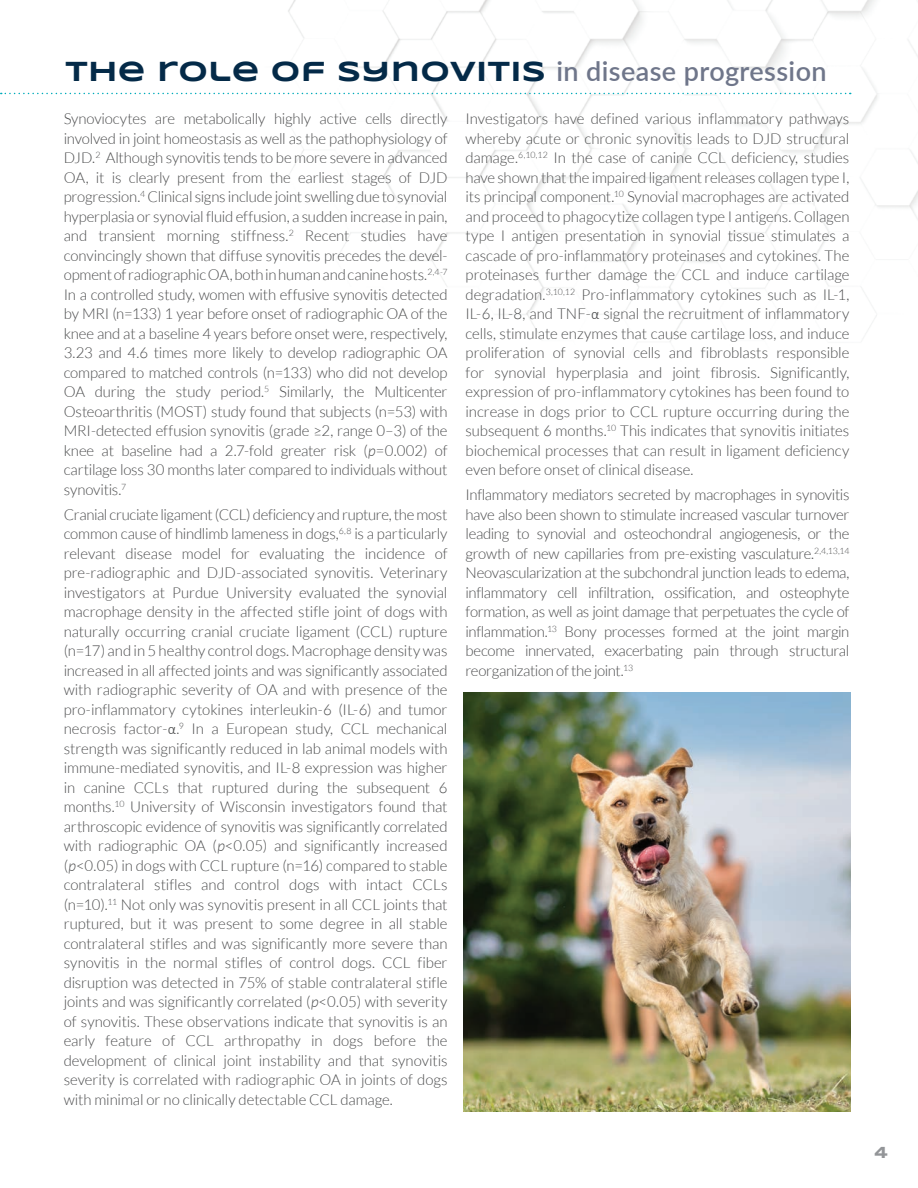
<style>
.page{position:relative;width:918px;height:1188px;background:#fff}
.page>*{position:absolute;margin:0;border:0;box-sizing:border-box;transform-origin:0 0}
.t1{font:600 27px "Lato";letter-spacing:.015em;color:#6f768a}
.t2{font:700 16.5px "Syncopate";color:#939598}
.t3{font:300 15px/19.5px "Lato";letter-spacing:-.01em;color:#4b4c4d;text-align:justify}
.s1{font-family:"Syncopate";font-weight:700;font-size:28.5px;color:#042a48}
.s2{font-style:italic}
.s3{font-family:"Calibri"}
</style>
<div class="page">
<img style="left:195px;top:0;width:723px;height:342px">
<svg style="left:1px;top:93px;width:850px;height:1px"></svg>
<img style="left:464px;top:692px;width:386px;height:419px">
<h1 class="t1" style="left:65px;top:51px;width:763px"><span class="s1">THE ROLE OF SYNOVITIS</span> in disease progression</h1>
<p class="t3" style="left:64px;top:109px;width:385px">Synoviocytes are metabolically highly active cells directly involved in joint homeostasis as well as the pathophysiology of DJD.<sup>2</sup> Although synovitis tends to be more severe in advanced OA, it is clearly present from the earliest stages of DJD progression.<sup>4</sup> Clinical signs include joint swelling due to synovial hyperplasia or synovial fluid effusion, a sudden increase in pain, and transient morning stiffness.<sup>2</sup> Recent studies have convincingly shown that diffuse synovitis precedes the devel&shy;opment of radiographic OA, both in human and canine hosts.<sup>2,4-7<br></sup>In a controlled study, women with effusive synovitis detected by MRI (n=133) 1 year before onset of radiographic OA of the knee and at a baseline 4 years before onset were, respectively, 3.23 and 4.6 times more likely to develop radiographic OA compared to matched controls (n=133) who did not develop OA during the study period.<sup>5</sup> Similarly, the Multicenter Osteoarthritis (MOST) study found that subjects (n=53) with MRI-detected effusion synovitis (grade ≥2, range 0–3) of the knee at baseline had a 2.7-fold greater risk (<span class="s2">p</span>=0.002) of cartilage loss 30 months later compared to individuals without synovitis.<sup>7</sup></p>
<p class="t3" style="left:64px;top:505px;width:385px">Cranial cruciate ligament (CCL) deficiency and rupture, the most common cause of hindlimb lameness in dogs,<sup>6,8</sup> is a particularly relevant disease model for evaluating the incidence of pre-radiographic and DJD-associated synovitis. Veterinary investigators at Purdue University evaluated the synovial macrophage density in the affected stifle joint of dogs with naturally occurring cranial cruciate ligament (CCL) rupture (n=17) and in 5 healthy control dogs. Macrophage density was increased in all affected joints and was significantly associated with radiographic severity of OA and with presence of the pro-inflammatory cytokines interleukin-6 (IL-6) and tumor necrosis factor-<span class="s3">α</span>.<sup>9</sup> In a European study, CCL mechanical strength was significantly reduced in lab animal models with immune-mediated synovitis, and IL-8 expression was higher in canine CCLs that ruptured during the subsequent 6 months.<sup>10</sup> University of Wisconsin investigators found that arthroscopic evidence of synovitis was significantly correlated with radiographic OA (<span class="s2">p</span>&lt;0.05) and significantly increased (<span class="s2">p</span>&lt;0.05) in dogs with CCL rupture (n=16) compared to stable contralateral stifles and control dogs with intact CCLs (n=10).<sup>11</sup> Not only was synovitis present in all CCL joints that ruptured, but it was present to some degree in all stable contralateral stifles and was significantly more severe than synovitis in the normal stifles of control dogs. CCL fiber disruption was detected in 75% of stable contralateral stifle joints and was significantly correlated (<span class="s2">p</span>&lt;0.05) with severity of synovitis. These observations indicate that synovitis is an early feature of CCL arthropathy in dogs before the development of clinical joint instability and that synovitis severity is correlated with radiographic OA in joints of dogs with minimal or no clinically detectable CCL damage.</p>
<p class="t3" style="left:466px;top:109px;width:385px">Investigators have defined various inflammatory pathways whereby acute or chronic synovitis leads to DJD structural damage.<sup>6,10,12</sup> In the case of canine CCL deficiency, studies have shown that the impaired ligament releases collagen type I, its principal component.<sup>10</sup> Synovial macrophages are activated and proceed to phagocytize collagen type I antigens. Collagen type I antigen presentation in synovial tissue stimulates a cascade of pro-inflammatory proteinases and cytokines. The proteinases further damage the CCL and induce cartilage degradation.<sup>3,10,12</sup> Pro-inflammatory cytokines such as IL-1, IL-6, IL-8, and TNF-<span class="s3">α</span> signal the recruitment of inflammatory cells, stimulate enzymes that cause cartilage loss, and induce proliferation of synovial cells and fibroblasts responsible for synovial hyperplasia and joint fibrosis. Significantly, expression of pro-inflammatory cytokines has been found to increase in dogs prior to CCL rupture occurring during the subsequent 6 months.<sup>10</sup> This indicates that synovitis initiates biochemical processes that can result in ligament deficiency even before onset of clinical disease.</p>
<p class="t3" style="left:466px;top:485px;width:385px">Inflammatory mediators secreted by macrophages in synovitis have also been shown to stimulate increased vascular turnover leading to synovial and osteochondral angiogenesis, or the growth of new capillaries from pre-existing vasculature.<sup>2,4,13,14<br></sup>Neovascularization at the subchondral junction leads to edema, inflammatory cell infiltration, ossification, and osteophyte formation, as well as joint damage that perpetuates the cycle of inflammation.<sup>13</sup> Bony processes formed at the joint margin become innervated, exacerbating pain through structural reorganization of the joint.<sup>13</sup></p>
<p class="t2" style="left:875px;top:1142px;width:15px">4</p>
</div>
